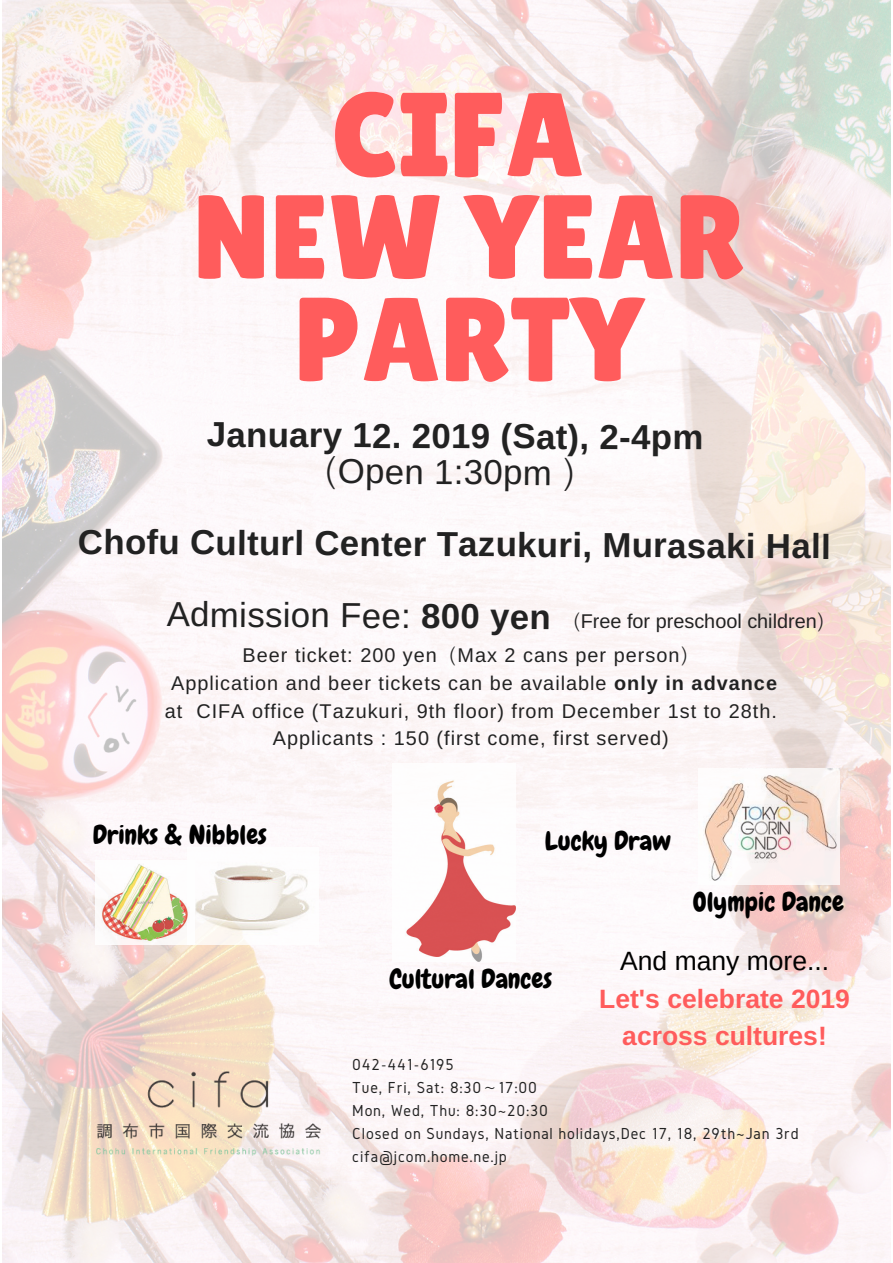
<style>
.page{position:relative;width:893px;height:1263px;background:#fff}
.page>*{position:absolute;margin:0;border:0;box-sizing:border-box;transform-origin:0 0}
.t1{font:119.18px/102.4px "Lilita One";color:#ff5c5c;text-align:center}
.t2{font:700 34.72px/36px "Arimo";letter-spacing:.005em;color:#222;text-align:center}
.t3{font:26.47px "Chewy";color:#000}
.t4{font:700 26.47px/36.6px "Arimo";color:#ff5c5c;text-align:center}
.t5{font:26.47px "Arimo";color:#000}
.t6{font:19.88px/27.6px "Arimo";letter-spacing:.05em;color:#222;text-align:center}
.t7{font:19.88px "Arimo";color:#222}
.t8{font:16.58px/23.1px "Gidole";letter-spacing:.05em;color:#222}
.s1{font-family:"Nanum Gothic";font-weight:400}
.s2{font-weight:400}
.s3{font-family:"Nanum Gothic"}
.s4{font-weight:700}
</style>
<div class="page">
<img style="left:2px;top:0;width:889px;height:1263px">
<img style="left:96px;top:1071px;width:224px;height:84px">
<img style="left:187px;top:847px;width:132px;height:98px">
<img style="left:393px;top:764px;width:122px;height:198px">
<img style="left:95px;top:860px;width:99px;height:85px">
<img style="left:698px;top:768px;width:142px;height:116px">
<h1 class="t1" style="left:193px;top:83px;width:554px">CIFA<br>NEW YEAR<br>PARTY</h1>
<h2 class="t2" style="left:207px;top:418px;width:498px">January 12. 2019 (Sat), 2-4pm<span class="s1">（</span><span class="s2">Open 1:30pm</span> <span class="s1">）</span></h2>
<h2 class="t2" style="left:167px;top:509px;width:666px;line-height:70.9px;text-align:left;text-indent:-89px">Chofu Culturl Center Tazukuri, Murasaki Hall<br><span class="s2">Admission Fee:</span> 800 yen</h2>
<p class="t6" style="left:165px;top:642px;width:614px">Beer ticket: 200 yen<span class="s3">（</span>Max 2 cans per person<span class="s3">）<br></span>Application and beer tickets can be available <span class="s4">only in advance </span>at CIFA office (Tazukuri, 9th floor) from December 1st to 28th.<br>Applicants : 150 (first come, first served)</p>
<p class="t7" style="left:562px;top:610px;width:275px"><span class="s3">（</span>Free for preschool children<span class="s3">）</span></p>
<h3 class="t3" style="left:93px;top:818px;width:176px">Drinks &amp; Nibbles</h3>
<h3 class="t3" style="left:545px;top:824px;width:128px">Lucky Draw</h3>
<h3 class="t3" style="left:693px;top:885px;width:153px">Olympic Dance</h3>
<h3 class="t3" style="left:389px;top:962px;width:164px">Cultural Dances</h3>
<h3 class="t5" style="left:620px;top:946px;width:210px">And many more...</h3>
<h3 class="t4" style="left:599px;top:980px;width:252px">Let's celebrate 2019 across cultures!</h3>
<p class="t8" style="left:352px;top:1052px;width:448px">042-441-6195<br>Tue, Fri, Sat: 8:30<span class="s3">∼</span>17:00<br>Mon, Wed, Thu: 8:30~20:30<br>Closed on Sundays, National holidays,Dec 17, 18, 29th~Jan 3rd cifa@jcom.home.ne.jp</p>
</div>
